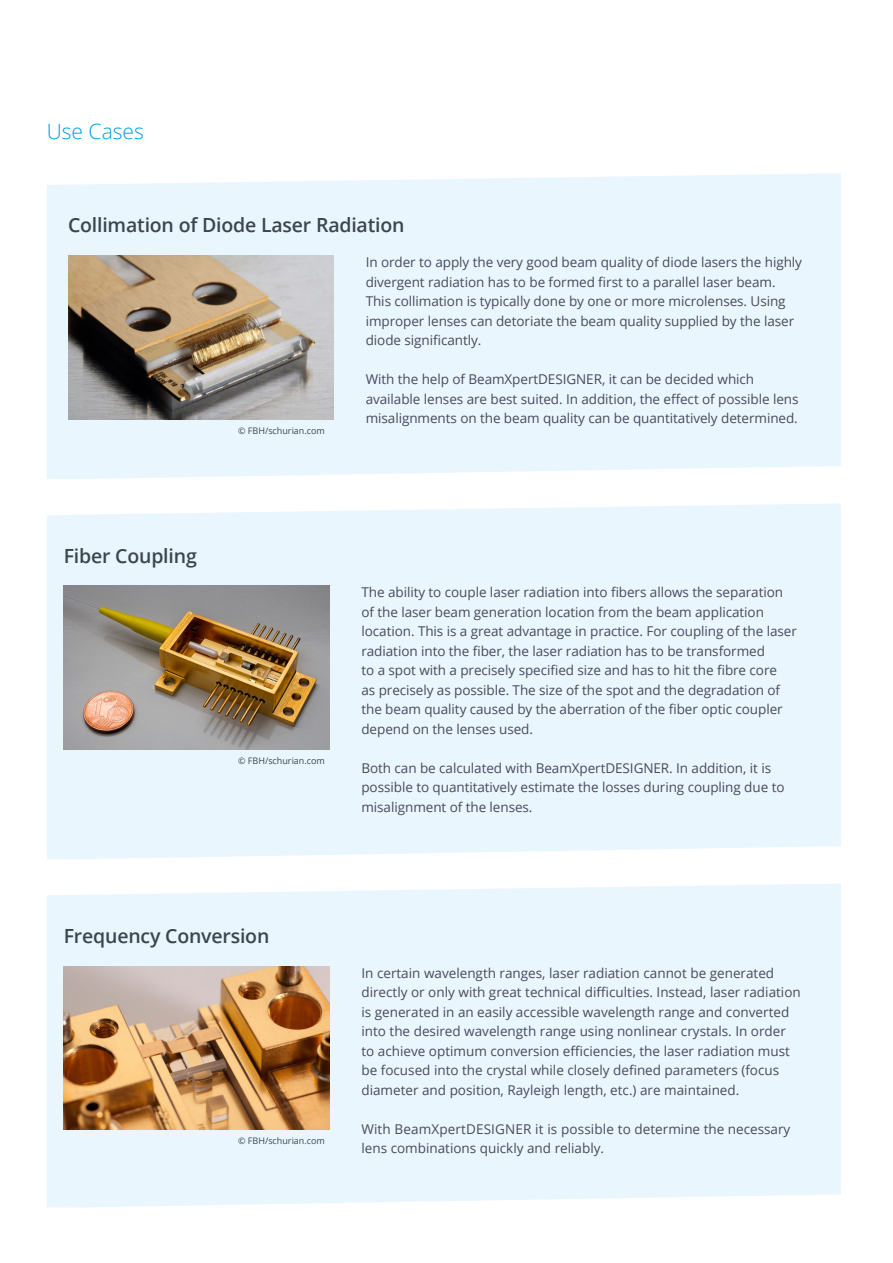
<style>
.page{position:relative;width:893px;height:1263px;background:#fff}
.page>*{position:absolute;margin:0;border:0;box-sizing:border-box;transform-origin:0 0}
.t1{font:300 21px "Open Sans";color:#009fe3}
.t2{font:600 19.5px "Open Sans";letter-spacing:-.01em;color:#3b464c}
.t3{font:13.5px/19.5px "Open Sans";letter-spacing:-.005em;color:#48495d}
.t4{font:9px "Open Sans";color:#3b464c}
</style>
<div class="page">
<div style="left:47px;top:173px;width:794px;height:306px;background:#eaf6fe"></div>
<div style="left:47px;top:503px;width:794px;height:356px;background:#eaf6fe"></div>
<div style="left:47px;top:884px;width:794px;height:323px;background:#eaf6fe"></div>
<img style="left:68px;top:256px;width:265px;height:163px">
<img style="left:64px;top:586px;width:265px;height:163px">
<img style="left:64px;top:966px;width:265px;height:163px">
<h1 class="t1" style="left:47px;top:117px;width:99px">Use Cases</h1>
<h2 class="t2" style="left:68px;top:212px;width:338px">Collimation of Diode Laser Radiation</h2>
<p class="t4" style="left:238px;top:424px;width:88px">© FBH/schurian.com</p>
<p class="t3" style="left:366px;top:252px;width:438px">In order to apply the very good beam quality of diode lasers the highly divergent radiation has to be formed first to a parallel laser beam.<br>This collimation is typically done by one or more microlenses. Using improper lenses can detoriate the beam quality supplied by the laser diode significantly.</p>
<p class="t3" style="left:366px;top:369px;width:434px">With the help of BeamXpertDESIGNER, it can be decided which available lenses are best suited. In addition, the effect of possible lens misalignments on the beam quality can be quantitatively determined.</p>
<h2 class="t2" style="left:64px;top:542px;width:135px">Fiber Coupling</h2>
<p class="t4" style="left:238px;top:755px;width:88px">© FBH/schurian.com</p>
<p class="t3" style="left:361px;top:582px;width:437px">The ability to couple laser radiation into fibers allows the separation of the laser beam generation location from the beam application location. This is a great advantage in practice. For coupling of the laser radiation into the fiber, the laser radiation has to be transformed<br>to a spot with a precisely specified size and has to hit the fibre core<br>as precisely as possible. The size of the spot and the degradation of the beam quality caused by the aberration of the fiber optic coupler depend on the lenses used.</p>
<p class="t3" style="left:361px;top:758px;width:425px">Both can be calculated with BeamXpertDESIGNER. In addition, it is possible to quantitatively estimate the losses during coupling due to misalignment of the lenses.</p>
<h2 class="t2" style="left:64px;top:922px;width:207px">Frequency Conversion</h2>
<p class="t4" style="left:238px;top:1135px;width:88px">© FBH/schurian.com</p>
<p class="t3" style="left:361px;top:962px;width:441px">In certain wavelength ranges, laser radiation cannot be generated directly or only with great technical difficulties. Instead, laser radiation is generated in an easily accessible wavelength range and converted into the desired wavelength range using nonlinear crystals. In order to achieve optimum conversion efficiencies, the laser radiation must be focused into the crystal while closely defined parameters (focus diameter and position, Rayleigh length, etc.) are maintained.</p>
<p class="t3" style="left:361px;top:1118px;width:430px">With BeamXpertDESIGNER it is possible to determine the necessary lens combinations quickly and reliably.</p>
</div>
